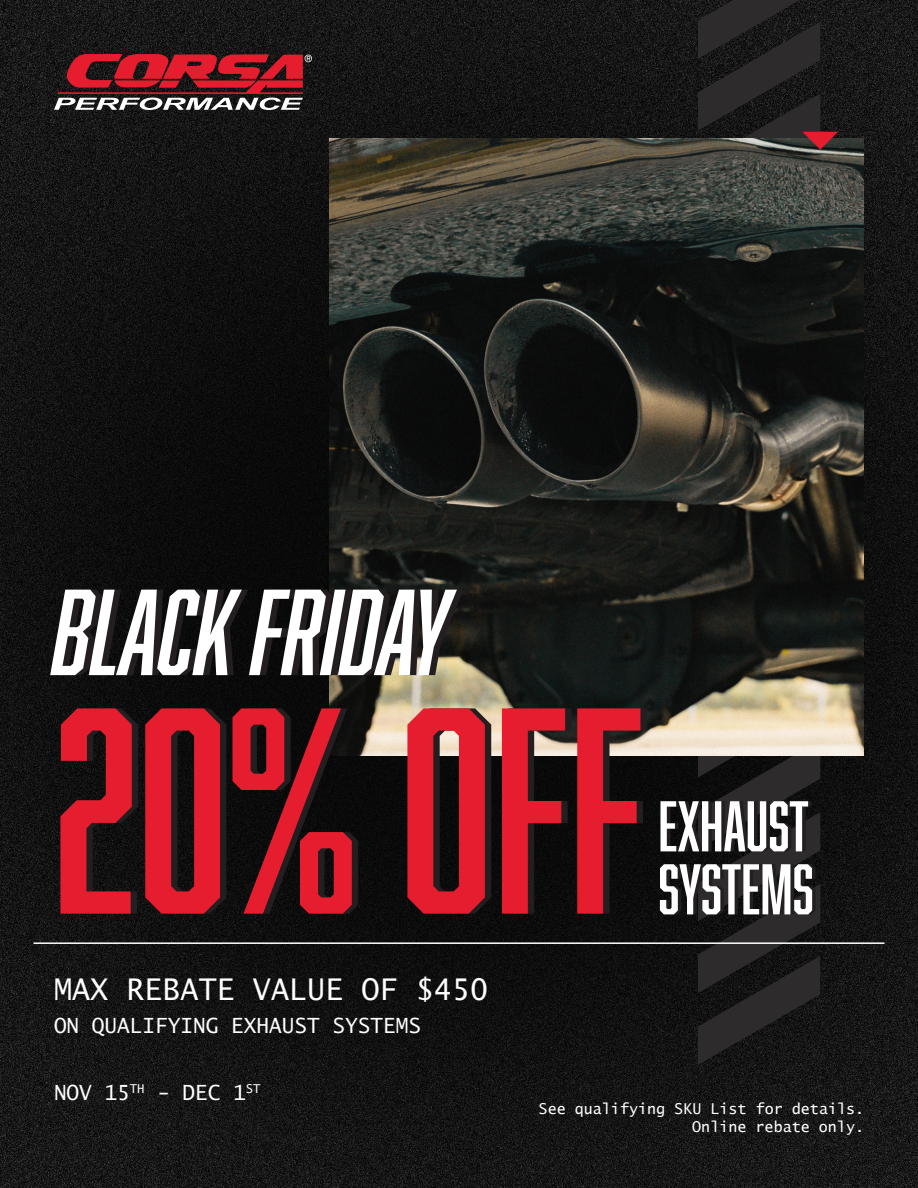
<style>
.page{position:relative;width:918px;height:1188px;background:#fff}
.page>*{position:absolute;margin:0;border:0;box-sizing:border-box;transform-origin:0 0}
.t1{font:270px "Abolition";color:#e61d2f}
.t2{font:italic 112.5px "Abolition";color:#fff}
.t3{font:66px/63px "Abolition";color:#fff}
.t4{font:30px "Lucida Sans Typewriter";color:#fff}
.t5{font:21px "Lucida Sans Typewriter";color:#fff}
.t6{font:15px "Lucida Sans Typewriter";color:#fff}
</style>
<div class="page">
<img style="left:0;top:0;width:918px;height:1188px">
<img style="left:330px;top:139px;width:534px;height:617px">
<svg style="left:54px;top:54px;width:258px;height:56px;background:#823138"></svg>
<hr style="left:33px;top:942px;width:852px;height:2px;background:#fff">
<svg style="left:698px;top:0;width:140px;height:1065px;background:#32312c"></svg>
<p class="t2" style="left:54px;top:567px;width:398px">BLACK FRIDAY</p>
<p class="t1" style="left:54px;top:654px;width:591px">20% OFF</p>
<p class="t3" style="left:658px;top:794px;width:157px">EXHAUST<br>SYSTEMS</p>
<p class="t4" style="left:54px;top:972px;width:436px">MAX REBATE VALUE OF $450</p>
<p class="t5" style="left:54px;top:1014px;width:369px">ON QUALIFYING EXHAUST SYSTEMS</p>
<p class="t5" style="left:54px;top:1081px;width:208px">NOV 15<sup>TH</sup> - DEC 1<sup>ST</sup></p>
<p class="t6" style="left:539px;top:1100px;width:327px">See qualifying SKU List for details.</p>
<p class="t6" style="left:692px;top:1118px;width:173px">Online rebate only.</p>
</div>
